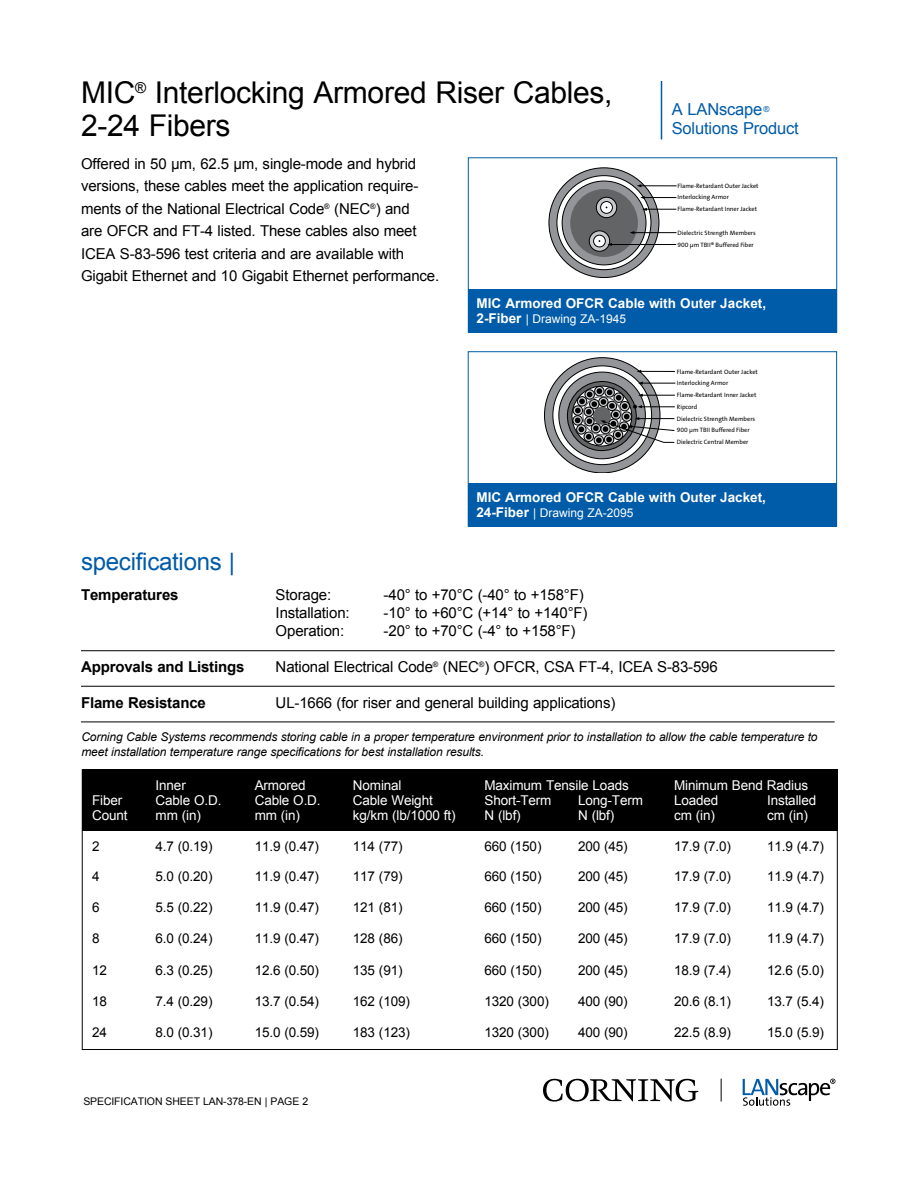
<style>
.page{position:relative;width:918px;height:1188px;background:#fff}
.page>*{position:absolute;margin:0;border:0;box-sizing:border-box;transform-origin:0 0}
.t1{font:30px/33px "Arial";letter-spacing:-.01em;color:#000}
.t2{font:24px "Arial";letter-spacing:-.01em;color:#005ba8}
.t3{font:16.5px/19.5px "Arial";letter-spacing:-.01em;color:#005ba8}
.t4{font:15px/22.5px "Arial";letter-spacing:-.01em;color:#000}
.t5{font:700 15px "Arial";letter-spacing:-.01em;color:#000}
.t6{font:13.5px "Arial";letter-spacing:-.01em;color:#000}
.t7{font:13.5px "Arial";letter-spacing:-.01em;color:#fff}
.t8{font:700 13.5px "Arial";color:#fff}
.t9{font:italic 12px/15px "Arial";letter-spacing:-.01em;color:#000}
.t10{font:12px "Arial";color:#fff}
.t11{font:10.5px "Arial";letter-spacing:-.01em;color:#000}
.t12{font:6.3px/11.7px "The Sans";color:#000}
.s1{font-family:"The Sans Caps"}
.s2{font-weight:700;font-size:13.5px}
</style>
<div class="page">
<svg style="left:543px;top:1079px;width:155px;height:23px"></svg>
<svg style="left:743px;top:1079px;width:93px;height:27px"></svg>
<svg style="left:721px;top:1079px;width:1px;height:23px"></svg>
<hr style="left:661px;top:81px;width:1px;height:59px;background:#005ba8">
<hr style="left:81px;top:650px;width:754px;height:1px;background:#000">
<hr style="left:81px;top:686px;width:754px;height:1px;background:#000">
<svg style="left:544px;top:358px;width:116px;height:115px"></svg>
<svg style="left:553px;top:366px;width:99px;height:99px"></svg>
<svg style="left:557px;top:370px;width:118px;height:91px"></svg>
<div style="left:468px;top:483px;width:369px;height:43px;background:#005ba8"></div>
<svg style="left:549px;top:168px;width:110px;height:110px;background:#7f8183"></svg>
<svg style="left:557px;top:176px;width:94px;height:94px"></svg>
<div style="left:562px;top:181px;width:84px;height:84px;background:#939598;border-radius:50%"></div>
<div style="left:570px;top:189px;width:68px;height:68px;background:#636466;border-radius:50%"></div>
<svg style="left:589px;top:231px;width:21px;height:20px"></svg>
<div style="left:589px;top:231px;width:21px;height:20px;border:1px solid #000;border-radius:50%"></div>
<div style="left:594px;top:235px;width:11px;height:12px;background:#fff;border-radius:50%"></div>
<div style="left:593px;top:235px;width:12px;height:12px;border:1px solid #000;border-radius:50%"></div>
<hr style="left:643px;top:209px;width:33px;height:1px;background:#000">
<hr style="left:610px;top:244px;width:66px;height:1px;background:#000">
<svg style="left:607px;top:243px;width:5px;height:3px"></svg>
<svg style="left:596px;top:197px;width:21px;height:21px"></svg>
<div style="left:596px;top:197px;width:21px;height:21px;border:1px solid #000;border-radius:50%"></div>
<div style="left:601px;top:202px;width:11px;height:11px;background:#fff;border-radius:50%"></div>
<div style="left:601px;top:201px;width:12px;height:12px;border:1px solid #000;border-radius:50%"></div>
<hr style="left:632px;top:232px;width:44px;height:1px;background:#000">
<hr style="left:644px;top:197px;width:32px;height:1px;background:#000">
<svg style="left:640px;top:196px;width:5px;height:3px"></svg>
<hr style="left:640px;top:186px;width:37px;height:1px;background:#000">
<div style="left:468px;top:289px;width:369px;height:44px;background:#005ba8"></div>
<hr style="left:81px;top:722px;width:754px;height:1px;background:#000">
<div style="left:82px;top:769px;width:755px;height:61px;background:#000"></div>
<h1 class="t1" style="left:81px;top:76px;width:533px">MIC<sup>®</sup> Interlocking Armored Riser Cables,<br>2-24 Fibers</h1>
<p class="t4" style="left:81px;top:152px;width:360px">Offered in 50 μm, 62.5 μm, single-mode and hybrid versions, these cables meet the application require&shy;ments of the National Electrical Code<sup>®</sup> (NEC<sup>®</sup>) and<br>are OFCR and FT-4 listed. These cables also meet ICEA S-83-596 test criteria and are available with Gigabit Ethernet and 10 Gigabit Ethernet performance.</p>
<p class="t3" style="left:672px;top:99px;width:129px">A LANscape<sup>®<br></sup>Solutions Product</p>
<p class="t12" style="left:678px;top:180px;width:83px">Flame-Retardant Outer Jacket<br>Interlocking Armor<br>Flame-Retardant Inner Jacket</p>
<p class="t12" style="left:678px;top:227px;width:80px">Dielectric Strength Members<br><span class="s1">900</span> µm TBII® Buffered Fiber</p>
<p class="t8" style="left:477px;top:294px;width:291px">MIC Armored OFCR Cable with Outer Jacket,</p>
<p class="t10" style="left:477px;top:311px;width:151px"><span class="s2">2-Fiber</span> | Drawing ZA-1945</p>
<p class="t12" style="left:677px;top:365px;width:83px">Flame-Retardant Outer Jacket<br>Interlocking Armor<br>Flame-Retardant Inner Jacket<br>Ripcord<br>Dielectric Strength Members<br><span class="s1">900</span> µm TBII Buffered Fiber<br>Dielectric Central Member</p>
<h2 class="t2" style="left:81px;top:546px;width:156px">specifications |</h2>
<p class="t5" style="left:81px;top:585px;width:99px">Temperatures</p>
<p class="t5" style="left:81px;top:657px;width:165px">Approvals and Listings</p>
<p class="t5" style="left:81px;top:693px;width:126px">Flame Resistance</p>
<p class="t8" style="left:476px;top:488px;width:291px">MIC Armored OFCR Cable with Outer Jacket,</p>
<p class="t10" style="left:476px;top:504px;width:159px"><span class="s2">24-Fiber</span> | Drawing ZA-2095</p>
<p class="t4" style="left:276px;top:584px;width:57px">Storage:</p>
<p class="t4" style="left:384px;top:584px;width:202px">-40° to +70°C (-40° to +158°F)</p>
<p class="t4" style="left:276px;top:602px;width:76px">Installation:</p>
<p class="t4" style="left:384px;top:602px;width:205px">-10° to +60°C (+14° to +140°F)</p>
<p class="t4" style="left:276px;top:620px;width:70px">Operation:</p>
<p class="t4" style="left:384px;top:620px;width:193px">-20° to +70°C (-4° to +158°F)</p>
<p class="t4" style="left:276px;top:656px;width:444px">National Electrical Code<sup>®</sup> (NEC<sup>®</sup>) OFCR, CSA FT-4, ICEA S-83-596</p>
<p class="t4" style="left:276px;top:692px;width:341px">UL-1666 (for riser and general building applications)</p>
<p class="t9" style="left:81px;top:729px;width:738px">Corning Cable Systems recommends storing cable in a proper temperature environment prior to installation to allow the cable temperature to meet installation temperature range specifications for best installation results.</p>
<p class="t7" style="left:156px;top:776px;width:32px">Inner</p>
<p class="t7" style="left:255px;top:776px;width:52px">Armored</p>
<p class="t7" style="left:353px;top:776px;width:50px">Nominal</p>
<p class="t7" style="left:484px;top:776px;width:146px">Maximum Tensile Loads</p>
<p class="t7" style="left:674px;top:776px;width:136px">Minimum Bend Radius</p>
<p class="t7" style="left:92px;top:791px;width:32px">Fiber</p>
<p class="t7" style="left:156px;top:791px;width:67px">Cable O.D.</p>
<p class="t7" style="left:255px;top:791px;width:67px">Cable O.D.</p>
<p class="t7" style="left:353px;top:791px;width:81px">Cable Weight</p>
<p class="t7" style="left:484px;top:791px;width:69px">Short-Term</p>
<p class="t7" style="left:578px;top:791px;width:66px">Long-Term</p>
<p class="t7" style="left:674px;top:791px;width:46px">Loaded</p>
<p class="t7" style="left:767px;top:791px;width:51px">Installed</p>
<p class="t7" style="left:92px;top:806px;width:37px">Count</p>
<p class="t7" style="left:156px;top:806px;width:47px">mm (in)</p>
<p class="t7" style="left:255px;top:806px;width:47px">mm (in)</p>
<p class="t7" style="left:353px;top:806px;width:104px">kg/km (lb/1000 ft)</p>
<p class="t7" style="left:484px;top:806px;width:38px">N (lbf)</p>
<p class="t7" style="left:578px;top:806px;width:38px">N (lbf)</p>
<p class="t7" style="left:674px;top:806px;width:42px">cm (in)</p>
<p class="t7" style="left:767px;top:806px;width:42px">cm (in)</p>
<p class="t6" style="left:92px;top:837px;width:9px">2</p>
<p class="t6" style="left:156px;top:837px;width:58px">4.7 (0.19)</p>
<p class="t6" style="left:255px;top:837px;width:66px">11.9 (0.47)</p>
<p class="t6" style="left:353px;top:837px;width:51px">114 (77)</p>
<p class="t6" style="left:484px;top:837px;width:59px">660 (150)</p>
<p class="t6" style="left:578px;top:837px;width:51px">200 (45)</p>
<p class="t6" style="left:674px;top:837px;width:58px">17.9 (7.0)</p>
<p class="t6" style="left:767px;top:837px;width:58px">11.9 (4.7)</p>
<p class="t6" style="left:92px;top:867px;width:9px">4</p>
<p class="t6" style="left:156px;top:867px;width:58px">5.0 (0.20)</p>
<p class="t6" style="left:255px;top:867px;width:66px">11.9 (0.47)</p>
<p class="t6" style="left:353px;top:867px;width:51px">117 (79)</p>
<p class="t6" style="left:484px;top:867px;width:59px">660 (150)</p>
<p class="t6" style="left:578px;top:867px;width:51px">200 (45)</p>
<p class="t6" style="left:674px;top:867px;width:58px">17.9 (7.0)</p>
<p class="t6" style="left:767px;top:867px;width:58px">11.9 (4.7)</p>
<p class="t6" style="left:92px;top:899px;width:9px">6</p>
<p class="t6" style="left:156px;top:899px;width:58px">5.5 (0.22)</p>
<p class="t6" style="left:255px;top:899px;width:66px">11.9 (0.47)</p>
<p class="t6" style="left:353px;top:899px;width:51px">121 (81)</p>
<p class="t6" style="left:484px;top:899px;width:59px">660 (150)</p>
<p class="t6" style="left:578px;top:899px;width:51px">200 (45)</p>
<p class="t6" style="left:674px;top:899px;width:58px">17.9 (7.0)</p>
<p class="t6" style="left:767px;top:899px;width:58px">11.9 (4.7)</p>
<p class="t6" style="left:92px;top:930px;width:9px">8</p>
<p class="t6" style="left:156px;top:930px;width:58px">6.0 (0.24)</p>
<p class="t6" style="left:255px;top:930px;width:66px">11.9 (0.47)</p>
<p class="t6" style="left:353px;top:930px;width:51px">128 (86)</p>
<p class="t6" style="left:484px;top:930px;width:59px">660 (150)</p>
<p class="t6" style="left:578px;top:930px;width:51px">200 (45)</p>
<p class="t6" style="left:674px;top:930px;width:58px">17.9 (7.0)</p>
<p class="t6" style="left:767px;top:930px;width:58px">11.9 (4.7)</p>
<p class="t6" style="left:92px;top:961px;width:16px">12</p>
<p class="t6" style="left:156px;top:961px;width:58px">6.3 (0.25)</p>
<p class="t6" style="left:255px;top:961px;width:66px">12.6 (0.50)</p>
<p class="t6" style="left:353px;top:961px;width:51px">135 (91)</p>
<p class="t6" style="left:484px;top:961px;width:59px">660 (150)</p>
<p class="t6" style="left:578px;top:961px;width:51px">200 (45)</p>
<p class="t6" style="left:674px;top:961px;width:58px">18.9 (7.4)</p>
<p class="t6" style="left:767px;top:961px;width:58px">12.6 (5.0)</p>
<p class="t6" style="left:92px;top:992px;width:16px">18</p>
<p class="t6" style="left:156px;top:992px;width:58px">7.4 (0.29)</p>
<p class="t6" style="left:255px;top:992px;width:66px">13.7 (0.54)</p>
<p class="t6" style="left:353px;top:992px;width:59px">162 (109)</p>
<p class="t6" style="left:484px;top:992px;width:66px">1320 (300)</p>
<p class="t6" style="left:578px;top:992px;width:51px">400 (90)</p>
<p class="t6" style="left:674px;top:992px;width:58px">20.6 (8.1)</p>
<p class="t6" style="left:767px;top:992px;width:58px">13.7 (5.4)</p>
<p class="t6" style="left:92px;top:1023px;width:16px">24</p>
<p class="t6" style="left:156px;top:1023px;width:58px">8.0 (0.31)</p>
<p class="t6" style="left:255px;top:1023px;width:66px">15.0 (0.59)</p>
<p class="t6" style="left:353px;top:1023px;width:59px">183 (123)</p>
<p class="t6" style="left:484px;top:1023px;width:66px">1320 (300)</p>
<p class="t6" style="left:578px;top:1023px;width:51px">400 (90)</p>
<p class="t6" style="left:674px;top:1023px;width:58px">22.5 (8.9)</p>
<p class="t6" style="left:767px;top:1023px;width:58px">15.0 (5.9)</p>
<p class="t11" style="left:83px;top:1095px;width:226px">SPECIFICATION SHEET LAN-378-EN | PAGE 2</p>
</div>
